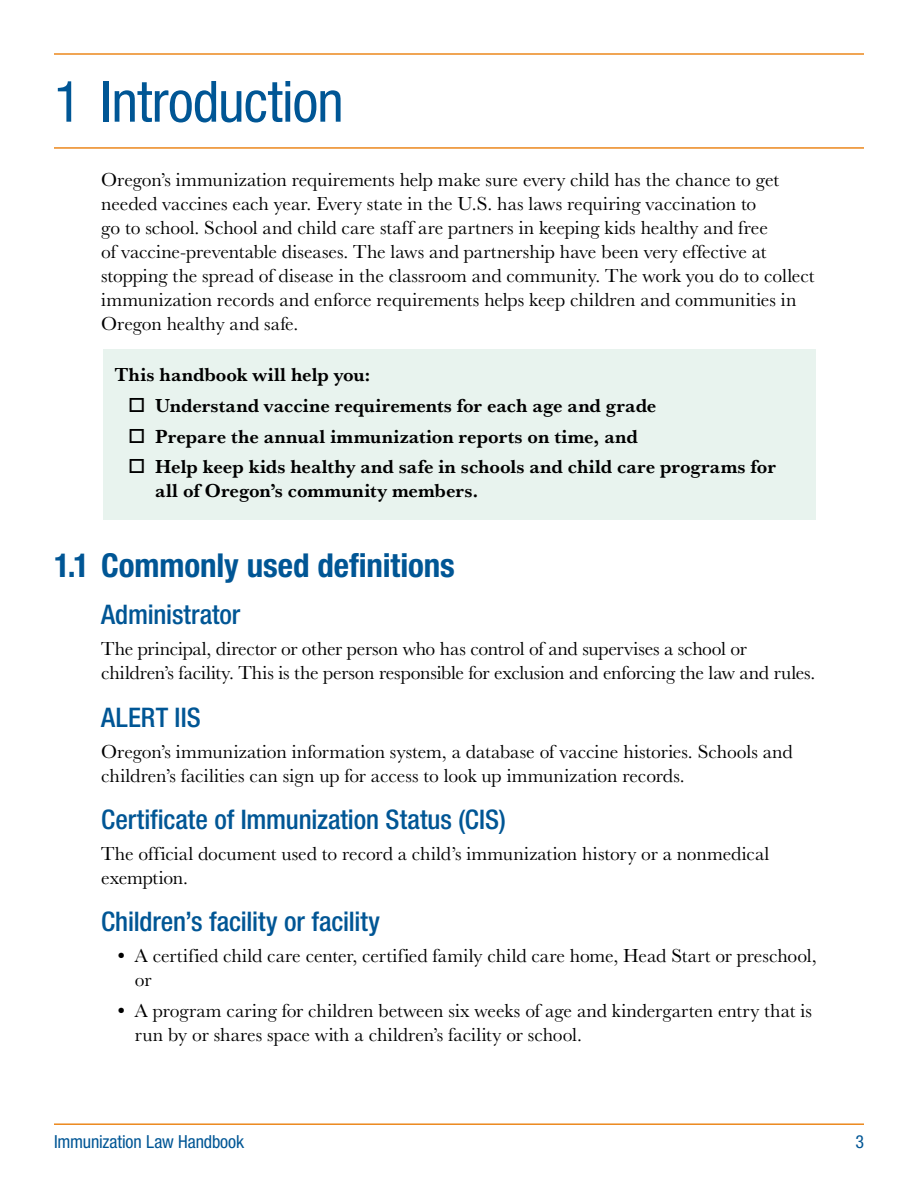
<style>
.page{position:relative;width:918px;height:1188px;background:#fff}
.page>*{position:absolute;margin:0;border:0;box-sizing:border-box;transform-origin:0 0}
.t1{font:condensed 57px "Helvetica Neue LT Std";letter-spacing:-.01em;color:#005695}
.t2{font:700 condensed 33px "Helvetica Neue LT Std";letter-spacing:-.005em;color:#005695}
.t3{font:500 condensed 27px "Helvetica Neue LT Std";letter-spacing:-.005em;color:#005695}
.t4{font:19.5px/24px "Baskerville URW";color:#000}
.t5{font:700 19.5px/24px "Baskerville URW";letter-spacing:.005em;color:#000}
.t6{font:condensed 18px "Helvetica Neue LT Std";letter-spacing:-.005em;color:#005695}
</style>
<div class="page">
<hr style="left:54px;top:1123px;width:810px;height:2px;background:#ec881d">
<hr style="left:54px;top:53px;width:810px;height:2px;background:#ec881d">
<div style="left:103px;top:349px;width:712px;height:171px;background:#e8f3ee"></div>
<hr style="left:54px;top:147px;width:810px;height:2px;background:#ec881d">
<h1 class="t1" style="left:54px;top:69px;width:291px">1 Introduction</h1>
<p class="t4" style="left:101px;top:168px;width:715px">Oregon’s immunization requirements help make sure every child has the chance to get needed vaccines each year. Every state in the U.S. has laws requiring vaccination to<br>go to school. School and child care staff are partners in keeping kids healthy and free<br>of vaccine-preventable diseases. The laws and partnership have been very effective at stopping the spread of disease in the classroom and community. The work you do to collect immunization records and enforce requirements helps keep children and communities in Oregon healthy and safe.</p>
<p class="t5" style="left:115px;top:363px;width:257px">This handbook will help you:</p>
<p class="t5" style="left:128px;top:394px;width:530px">□ Understand vaccine requirements for each age and grade</p>
<p class="t5" style="left:128px;top:425px;width:511px">□ Prepare the annual immunization reports on time, and</p>
<p class="t5" style="left:155px;top:456px;width:622px;text-indent:-27px">□ Help keep kids healthy and safe in schools and child care programs for all of Oregon’s community members.</p>
<h2 class="t2" style="left:54px;top:545px;width:402px">1.1 Commonly used definitions</h2>
<h3 class="t3" style="left:101px;top:599px;width:141px">Administrator</h3>
<p class="t4" style="left:101px;top:637px;width:716px">The principal, director or other person who has control of and supervises a school or children’s facility. This is the person responsible for exclusion and enforcing the law and rules.</p>
<h3 class="t3" style="left:101px;top:701px;width:101px">ALERT IIS</h3>
<p class="t4" style="left:101px;top:739px;width:693px">Oregon’s immunization information system, a database of vaccine histories. Schools and children’s facilities can sign up for access to look up immunization records.</p>
<h3 class="t3" style="left:101px;top:803px;width:406px">Certificate of Immunization Status (CIS)</h3>
<p class="t4" style="left:101px;top:842px;width:670px">The official document used to record a child’s immunization history or a nonmedical exemption.</p>
<h3 class="t3" style="left:101px;top:906px;width:280px">Children’s facility or facility</h3>
<p class="t4" style="left:135px;top:944px;width:683px;text-indent:-20px">• A certified child care center, certified family child care home, Head Start or preschool, or</p>
<p class="t4" style="left:135px;top:999px;width:679px;text-indent:-20px">• A program caring for children between six weeks of age and kindergarten entry that is run by or shares space with a children’s facility or school.</p>
<p class="t6" style="left:54px;top:1131px;width:192px">Immunization Law Handbook</p>
<p class="t6" style="left:855px;top:1131px;width:10px">3</p>
</div>
